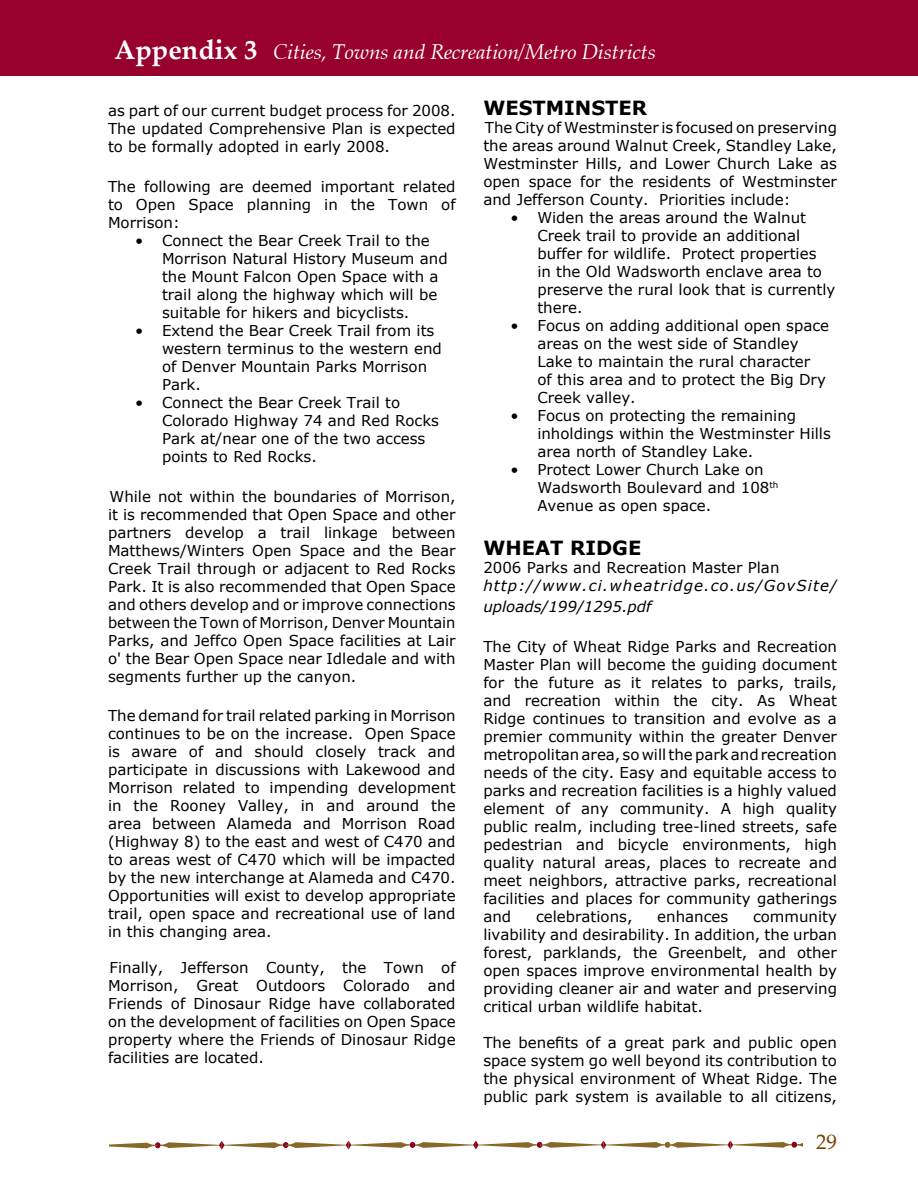
<style>
.page{position:relative;width:918px;height:1188px;background:#fff}
.page>*{position:absolute;margin:0;border:0;box-sizing:border-box;transform-origin:0 0}
.t1{font:italic 21px "Zapf Calligraphic 801 BT";color:#fff}
.t2{font:21px "Palatino Linotype";color:#794400}
.t3{font:700 19.5px "Verdana";color:#000}
.t4{font:15px/18px "Verdana";color:#000;text-align:justify}
.t5{font:italic 15px/21.6px "Verdana";letter-spacing:.075em;color:#000}
.s1{font-family:"Palatino Linotype";font-weight:700;font-style:normal;font-size:27px}
</style>
<div class="page">
<svg style="left:110px;top:1142px;width:692px;height:7px"></svg>
<div style="left:0;top:0;width:918px;height:76px;background:#98002e"></div>
<h1 class="t1" style="left:114px;top:38px;width:543px"><span class="s1">Appendix 3</span> Cities, Towns and Recreation/Metro Districts</h1>
<p class="t4" style="left:108px;top:102px;width:349px">as part of our current budget process for 2008.<br>The updated Comprehensive Plan is expected to be formally adopted in early 2008.</p>
<p class="t4" style="left:108px;top:177px;width:349px">The following are deemed important related to Open Space planning in the Town of Morrison:</p>
<p class="t4" style="left:162px;top:231px;width:287px;text-align:left;text-indent:-27px">• Connect the Bear Creek Trail to the Morrison Natural History Museum and the Mount Falcon Open Space with a trail along the highway which will be suitable for hikers and bicyclists.</p>
<p class="t4" style="left:162px;top:321px;width:281px;text-align:left;text-indent:-27px">• Extend the Bear Creek Trail from its western terminus to the western end of Denver Mountain Parks Morrison<br>Park.</p>
<p class="t4" style="left:162px;top:393px;width:279px;text-align:left;text-indent:-27px">• Connect the Bear Creek Trail to<br>Colorado Highway 74 and Red Rocks<br>Park at/near one of the two access points to Red Rocks.</p>
<p class="t4" style="left:108px;top:487px;width:349px">While not within the boundaries of Morrison, it is recommended that Open Space and other partners develop a trail linkage between Matthews/Winters Open Space and the Bear Creek Trail through or adjacent to Red Rocks Park. It is also recommended that Open Space and others develop and or improve connections between the Town of Morrison, Denver Mountain Parks, and Jeffco Open Space facilities at Lair o' the Bear Open Space near Idledale and with segments further up the canyon.</p>
<p class="t4" style="left:108px;top:706px;width:349px">The demand for trail related parking in Morrison continues to be on the increase. Open Space is aware of and should closely track and participate in discussions with Lakewood and Morrison related to impending development in the Rooney Valley, in and around the area between Alameda and Morrison Road (Highway 8) to the east and west of C470 and to areas west of C470 which will be impacted by the new interchange at Alameda and C470.<br>Opportunities will exist to develop appropriate trail, open space and recreational use of land in this changing area.</p>
<p class="t4" style="left:108px;top:958px;width:349px">Finally, Jefferson County, the Town of Morrison, Great Outdoors Colorado and Friends of Dinosaur Ridge have collaborated on the development of facilities on Open Space property where the Friends of Dinosaur Ridge facilities are located.</p>
<h2 class="t3" style="left:483px;top:96px;width:165px">WESTMINSTER</h2>
<p class="t4" style="left:483px;top:118px;width:355px">The City of Westminster is focused on preserving the areas around Walnut Creek, Standley Lake, Westminster Hills, and Lower Church Lake as open space for the residents of Westminster and Jefferson County. Priorities include:</p>
<p class="t4" style="left:537px;top:208px;width:300px;text-align:left;text-indent:-27px">• Widen the areas around the Walnut<br>Creek trail to provide an additional buffer for wildlife. Protect properties<br>in the Old Wadsworth enclave area to preserve the rural look that is currently there.</p>
<p class="t4" style="left:537px;top:316px;width:293px;text-align:left;text-indent:-27px">• Focus on adding additional open space areas on the west side of Standley<br>Lake to maintain the rural character<br>of this area and to protect the Big Dry<br>Creek valley.</p>
<p class="t4" style="left:537px;top:406px;width:295px;text-align:left;text-indent:-27px">• Focus on protecting the remaining inholdings within the Westminster Hills area north of Standley Lake.</p>
<p class="t4" style="left:537px;top:460px;width:243px;text-align:left;text-indent:-27px">• Protect Lower Church Lake on<br>Wadsworth Boulevard and 108<sup>th<br></sup>Avenue as open space.</p>
<h2 class="t3" style="left:483px;top:535px;width:159px">WHEAT RIDGE</h2>
<p class="t4" style="left:483px;top:558px;width:298px">2006 Parks and Recreation Master Plan</p>
<p class="t5" style="left:483px;top:574px;width:355px">http://www.ci.wheatridge.co.us/GovSite/ uploads/199/1295.pdf</p>
<p class="t4" style="left:483px;top:637px;width:355px">The City of Wheat Ridge Parks and Recreation Master Plan will become the guiding document for the future as it relates to parks, trails, and recreation within the city. As Wheat Ridge continues to transition and evolve as a premier community within the greater Denver metropolitan area, so will the park and recreation needs of the city. Easy and equitable access to parks and recreation facilities is a highly valued element of any community. A high quality public realm, including tree-lined streets, safe pedestrian and bicycle environments, high quality natural areas, places to recreate and meet neighbors, attractive parks, recreational facilities and places for community gatherings and</p>
<p class="t4" style="left:536px;top:907px;width:98px">celebrations,</p>
<p class="t4" style="left:657px;top:907px;width:73px">enhances</p>
<p class="t4" style="left:483px;top:907px;width:355px;text-indent:270px">community livability and desirability. In addition, the urban forest, parklands, the Greenbelt, and other open spaces improve environmental health by providing cleaner air and water and preserving critical urban wildlife habitat.</p>
<p class="t4" style="left:483px;top:1033px;width:355px">The benefits of a great park and public open space system go well beyond its contribution to the physical environment of Wheat Ridge. The public park system is available to all citizens,</p>
<h1 class="t2" style="left:816px;top:1127px;width:21px">29</h1>
</div>
